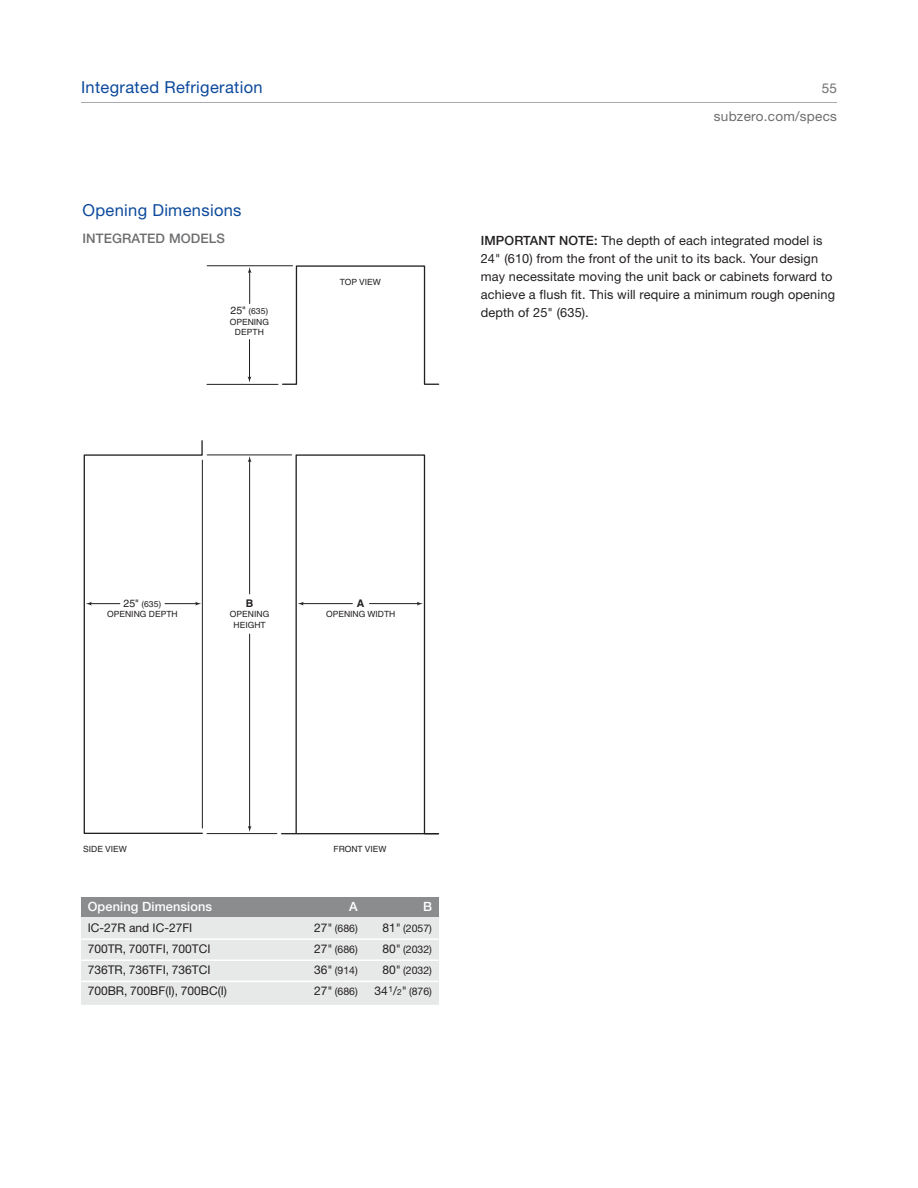
<style>
.page{position:relative;width:918px;height:1188px;background:#fff}
.page>*{position:absolute;margin:0;border:0;box-sizing:border-box;transform-origin:0 0}
.t1{font:16.5px "Helvetica Neue LT Std";letter-spacing:.02em;color:#0c499c}
.t2{font:13.5px/28.2px "Helvetica Neue LT Std";letter-spacing:.02em;color:#6d6e70;text-align:right}
.t3{font:500 13.2px "Helvetica Neue LT Std";letter-spacing:.01em;color:#6d6e70}
.t4{font:12.75px/18px "Helvetica Neue LT Std";letter-spacing:.01em;color:#231f20}
.t5{font:500 12.75px "Helvetica Neue LT Std";letter-spacing:.01em;color:#fff}
.t6{font:12px "Helvetica Neue LT Std";color:#231f20}
.t7{font:10.5px "Helvetica Neue LT Std";color:#231f20}
.t8{font:10.5px "Helvetica";color:#231f20}
.t9{font:700 10.5px "Helvetica";color:#231f20}
.t10{font:8.55px/10.5px "Helvetica";color:#231f20;text-align:center}
.s1{font-weight:500}
.s2{font-size:10.5px}
.s3{font-size:12px}
.s4{font-size:8.4px}
</style>
<div class="page">
<hr style="left:81px;top:102px;width:756px;height:1px;background:#a7a9ac">
<svg style="left:295px;top:454px;width:144px;height:381px"></svg>
<hr style="left:282px;top:833px;width:156px;height:1px;background:#231f20">
<svg style="left:281px;top:265px;width:159px;height:120px"></svg>
<svg style="left:83px;top:440px;width:120px;height:394px"></svg>
<hr style="left:249px;top:271px;width:1px;height:33px;background:#231f20">
<svg style="left:248px;top:376px;width:3px;height:7px"></svg>
<hr style="left:249px;top:340px;width:1px;height:38px;background:#231f20">
<hr style="left:207px;top:266px;width:86px;height:1px;background:#231f20">
<hr style="left:207px;top:455px;width:85px;height:1px;background:#231f20">
<hr style="left:207px;top:384px;width:71px;height:1px;background:#231f20">
<hr style="left:207px;top:833px;width:70px;height:1px;background:#231f20">
<svg style="left:298px;top:602px;width:6px;height:3px"></svg>
<hr style="left:302px;top:603px;width:50px;height:1px;background:#231f20">
<svg style="left:417px;top:602px;width:6px;height:3px"></svg>
<hr style="left:369px;top:603px;width:50px;height:1px;background:#231f20">
<svg style="left:195px;top:602px;width:6px;height:4px"></svg>
<hr style="left:165px;top:603px;width:32px;height:1px;background:#231f20">
<svg style="left:86px;top:602px;width:6px;height:4px"></svg>
<hr style="left:90px;top:603px;width:30px;height:1px;background:#231f20">
<hr style="left:202px;top:460px;width:1px;height:368px;background:#231f20">
<hr style="left:249px;top:634px;width:1px;height:194px;background:#231f20">
<hr style="left:249px;top:460px;width:1px;height:134px;background:#231f20">
<div style="left:81px;top:898px;width:358px;height:19px;background:#8a8c8e"></div>
<div style="left:81px;top:917px;width:358px;height:88px;background:#e7e8e8"></div>
<hr style="left:81px;top:938px;width:358px;height:2px;background:#fff">
<hr style="left:81px;top:960px;width:358px;height:1px;background:#fff">
<hr style="left:81px;top:981px;width:358px;height:1px;background:#fff">
<p class="t1" style="left:81px;top:81px;width:183px">Integrated Refrigeration</p>
<p class="t2" style="left:714px;top:75px;width:125px">55 subzero.com/specs</p>
<p class="t1" style="left:82px;top:204px;width:161px">Opening Dimensions</p>
<p class="t3" style="left:82px;top:234px;width:144px">INTEGRATED MODELS</p>
<p class="t10" style="left:340px;top:278px;width:42px">TOP VIEW</p>
<p class="t4" style="left:481px;top:233px;width:356px"><span class="s1">IMPORTANT NOTE:</span> The depth of each integrated model is 24" (610) from the front of the unit to its back. Your design may necessitate moving the unit back or cabinets forward to achieve a flush fit. This will require a minimum rough opening</p>
<p class="t8" style="left:231px;top:307px;width:17px">25"</p>
<p class="t4" style="left:481px;top:305px;width:110px">depth of 25" (635).</p>
<p class="t10" style="left:248px;top:307px;width:21px">(635)</p>
<p class="t10" style="left:230px;top:317px;width:41px">OPENING</p>
<p class="t10" style="left:235px;top:328px;width:30px">DEPTH</p>
<p class="t10" style="left:107px;top:599px;width:72px"><span class="s2">25"</span> (635)<br>OPENING DEPTH</p>
<p class="t9" style="left:246px;top:599px;width:9px">B</p>
<p class="t10" style="left:230px;top:610px;width:41px">OPENING<br>HEIGHT</p>
<p class="t9" style="left:357px;top:599px;width:9px">A</p>
<p class="t10" style="left:326px;top:610px;width:71px">OPENING WIDTH</p>
<p class="t10" style="left:83px;top:844px;width:45px">SIDE VIEW</p>
<p class="t10" style="left:334px;top:844px;width:54px">FRONT VIEW</p>
<p class="t5" style="left:88px;top:901px;width:126px">Opening Dimensions</p>
<p class="t5" style="left:349px;top:901px;width:10px">A</p>
<p class="t5" style="left:423px;top:901px;width:10px">B</p>
<p class="t6" style="left:88px;top:923px;width:106px">IC-27R and IC-27FI</p>
<p class="t7" style="left:314px;top:924px;width:45px"><span class="s3">27"</span> (686)</p>
<p class="t7" style="left:383px;top:924px;width:51px"><span class="s3">81"</span> (2057)</p>
<p class="t6" style="left:88px;top:944px;width:124px">700TR, 700TFI, 700TCI</p>
<p class="t7" style="left:314px;top:945px;width:45px"><span class="s3">27"</span> (686)</p>
<p class="t7" style="left:383px;top:945px;width:51px"><span class="s3">80"</span> (2032)</p>
<p class="t6" style="left:88px;top:965px;width:124px">736TR, 736TFI, 736TCI</p>
<p class="t7" style="left:314px;top:967px;width:45px"><span class="s3">36"</span> (914)</p>
<p class="t7" style="left:383px;top:967px;width:51px"><span class="s3">80"</span> (2032)</p>
<p class="t6" style="left:88px;top:987px;width:141px">700BR, 700BF(I), 700BC(I)</p>
<p class="t7" style="left:314px;top:988px;width:45px"><span class="s3">27"</span> (686)</p>
<p class="t7" style="left:375px;top:988px;width:59px"><span class="s3">34</span><sup>1</sup><span class="s3">/</span><span class="s4">2</span><span class="s3">"</span> (876)</p>
</div>
